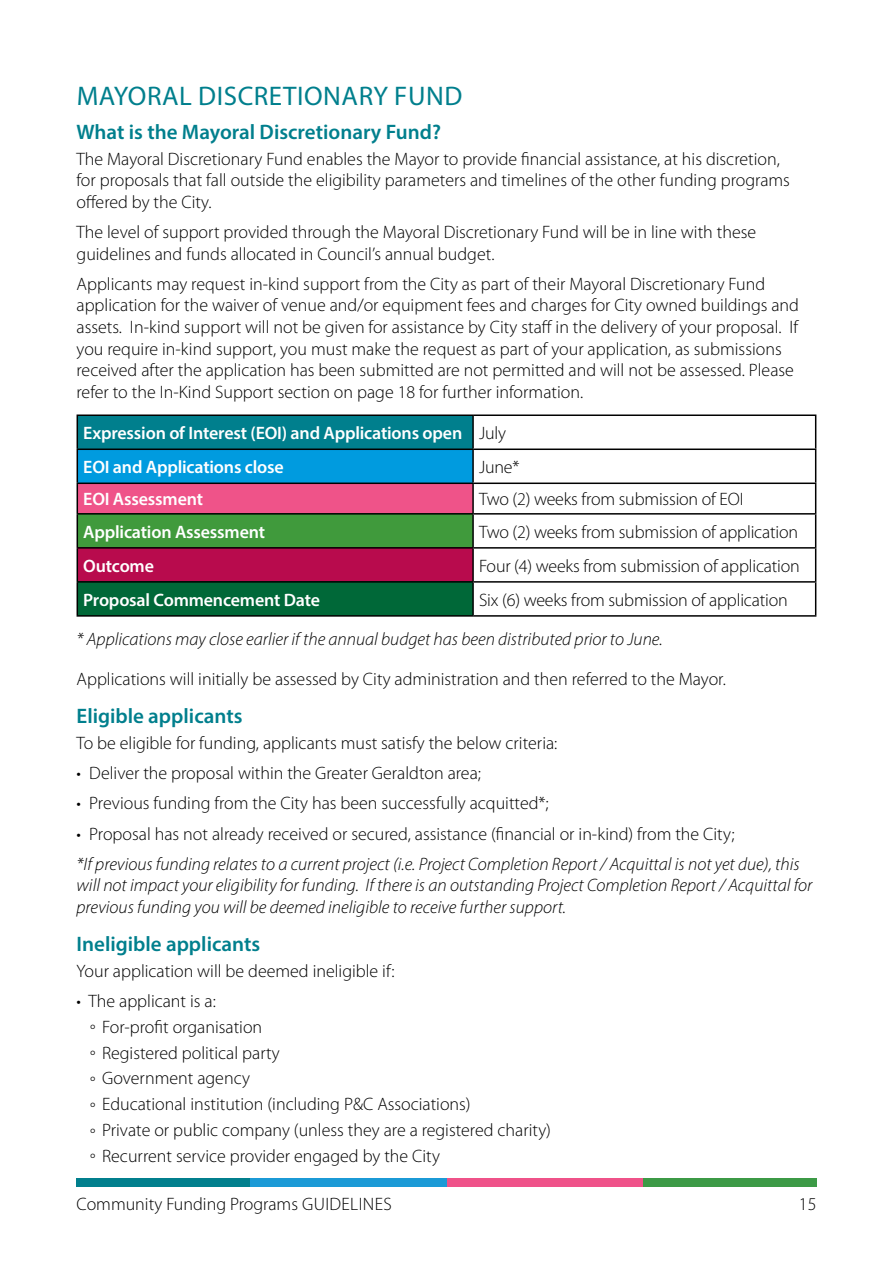
<style>
.page{position:relative;width:893px;height:1263px;background:#fff}
.page>*{position:absolute;margin:0;border:0;box-sizing:border-box;transform-origin:0 0}
.t1{font:27px "Myriad Pro";letter-spacing:.02em;color:#007f8d}
.t2{font:600 21px "Myriad Pro";color:#007f8d}
.t3{font:300 18px/21.6px "Myriad Pro";color:#000}
.t4{font:italic 300 18px/21.6px "Myriad Pro";color:#000}
.t5{font:600 18px/34px "Myriad Pro";letter-spacing:-.01em;color:#fff}
.s1{font-weight:300;color:#000}
</style>
<div class="page">
<div style="left:77px;top:1178px;width:173px;height:8px;background:#017f8d"></div>
<div style="left:446px;top:1178px;width:197px;height:8px;background:#ef5289"></div>
<div style="left:643px;top:1178px;width:173px;height:8px;background:#3c9a46"></div>
<div style="left:250px;top:1178px;width:196px;height:8px;background:#1b9ad6"></div>
<div style="left:77px;top:415px;width:396px;height:34px;background:#007f8d"></div>
<div style="left:77px;top:449px;width:396px;height:34px;background:#009bdf"></div>
<div style="left:77px;top:483px;width:396px;height:31px;background:#ef5389"></div>
<div style="left:77px;top:514px;width:396px;height:34px;background:#409a3c"></div>
<div style="left:77px;top:548px;width:396px;height:34px;background:#b80b4d"></div>
<div style="left:77px;top:582px;width:396px;height:34px;background:#006838"></div>
<hr style="left:77px;top:414px;width:396px;height:2px;background:#000">
<hr style="left:77px;top:416px;width:1px;height:32px;background:#000">
<hr style="left:473px;top:414px;width:343px;height:2px;background:#000">
<hr style="left:472px;top:416px;width:2px;height:32px;background:#000">
<hr style="left:815px;top:416px;width:1px;height:32px;background:#000">
<hr style="left:77px;top:448px;width:396px;height:2px;background:#000">
<hr style="left:77px;top:450px;width:1px;height:32px;background:#000">
<hr style="left:473px;top:448px;width:343px;height:2px;background:#000">
<hr style="left:472px;top:450px;width:2px;height:32px;background:#000">
<hr style="left:815px;top:450px;width:1px;height:32px;background:#000">
<hr style="left:77px;top:482px;width:396px;height:2px;background:#000">
<svg style="left:77px;top:484px;width:1px;height:29px"></svg>
<hr style="left:473px;top:482px;width:343px;height:2px;background:#000">
<hr style="left:472px;top:484px;width:2px;height:29px;background:#000">
<svg style="left:815px;top:484px;width:1px;height:29px"></svg>
<hr style="left:77px;top:513px;width:396px;height:2px;background:#000">
<hr style="left:77px;top:515px;width:1px;height:32px;background:#000">
<hr style="left:473px;top:513px;width:343px;height:2px;background:#000">
<hr style="left:472px;top:515px;width:2px;height:32px;background:#000">
<hr style="left:815px;top:515px;width:1px;height:32px;background:#000">
<hr style="left:77px;top:547px;width:396px;height:2px;background:#000">
<hr style="left:77px;top:549px;width:1px;height:32px;background:#000">
<hr style="left:473px;top:547px;width:343px;height:2px;background:#000">
<hr style="left:472px;top:549px;width:2px;height:32px;background:#000">
<hr style="left:815px;top:549px;width:1px;height:32px;background:#000">
<hr style="left:77px;top:581px;width:396px;height:2px;background:#000">
<hr style="left:77px;top:583px;width:1px;height:32px;background:#000">
<hr style="left:473px;top:581px;width:343px;height:2px;background:#000">
<hr style="left:472px;top:583px;width:2px;height:32px;background:#000">
<hr style="left:815px;top:583px;width:1px;height:32px;background:#000">
<hr style="left:77px;top:615px;width:396px;height:2px;background:#000">
<hr style="left:473px;top:615px;width:343px;height:2px;background:#000">
<h1 class="t1" style="left:77px;top:79px;width:387px">MAYORAL DISCRETIONARY FUND</h1>
<p class="t2" style="left:77px;top:118px;width:366px">What is the Mayoral Discretionary Fund?</p>
<p class="t3" style="left:77px;top:148px;width:715px">The Mayoral Discretionary Fund enables the Mayor to provide financial assistance, at his discretion, for proposals that fall outside the eligibility parameters and timelines of the other funding programs offered by the City.</p>
<p class="t3" style="left:77px;top:221px;width:681px">The level of support provided through the Mayoral Discretionary Fund will be in line with these guidelines and funds allocated in Council’s annual budget.</p>
<p class="t3" style="left:77px;top:273px;width:724px">Applicants may request in-kind support from the City as part of their Mayoral Discretionary Fund application for the waiver of venue and/or equipment fees and charges for City owned buildings and assets. In-kind support will not be given for assistance by City staff in the delivery of your proposal. If you require in-kind support, you must make the request as part of your application, as submissions received after the application has been submitted are not permitted and will not be assessed. Please refer to the In-Kind Support section on page 18 for further information.</p>
<p class="t5" style="left:83px;top:415px;width:424px">Expression of Interest (EOI) and Applications open <span class="s1">July<br></span>EOI and Applications close</p>
<p class="t3" style="left:479px;top:456px;width:42px">June*</p>
<p class="t5" style="left:83px;top:482px;width:121px">EOI Assessment</p>
<p class="t3" style="left:479px;top:488px;width:266px">Two (2) weeks from submission of EOI</p>
<p class="t5" style="left:83px;top:514px;width:183px">Application Assessment</p>
<p class="t3" style="left:479px;top:521px;width:321px">Two (2) weeks from submission of application</p>
<p class="t5" style="left:83px;top:548px;width:72px">Outcome</p>
<p class="t3" style="left:479px;top:555px;width:322px">Four (4) weeks from submission of application</p>
<p class="t5" style="left:83px;top:582px;width:238px">Proposal Commencement Date</p>
<p class="t3" style="left:479px;top:589px;width:310px">Six (6) weeks from submission of application</p>
<p class="t4" style="left:77px;top:628px;width:588px">* Applications may close earlier if the annual budget has been distributed prior to June.</p>
<p class="t3" style="left:77px;top:668px;width:651px">Applications will initially be assessed by City administration and then referred to the Mayor.</p>
<p class="t2" style="left:77px;top:703px;width:167px">Eligible applicants</p>
<p class="t3" style="left:77px;top:732px;width:482px">To be eligible for funding, applicants must satisfy the below criteria:</p>
<p class="t3" style="left:77px;top:762px;width:406px">• Deliver the proposal within the Greater Geraldton area;</p>
<p class="t3" style="left:77px;top:792px;width:474px">• Previous funding from the City has been successfully acquitted*;</p>
<p class="t3" style="left:77px;top:822px;width:660px">• Proposal has not already received or secured, assistance (financial or in-kind) from the City;</p>
<p class="t4" style="left:77px;top:853px;width:737px">*If previous funding relates to a current project (i.e. Project Completion Report / Acquittal is not yet due), this will not impact your eligibility for funding. If there is an outstanding Project Completion Report / Acquittal for previous funding you will be deemed ineligible to receive further support.</p>
<p class="t2" style="left:77px;top:930px;width:185px">Ineligible applicants</p>
<p class="t3" style="left:77px;top:960px;width:319px">Your application will be deemed ineligible if:</p>
<p class="t3" style="left:90px;top:988px;width:462px;line-height:25.8px;text-indent:-14px">• The applicant is a:<br>° For-profit organisation<br>° Registered political party<br>° Government agency<br>° Educational institution (including P&amp;C Associations)<br>° Private or public company (unless they are a registered charity) ° Recurrent service provider engaged by the City</p>
<p class="t3" style="left:77px;top:1193px;width:317px">Community Funding Programs GUIDELINES</p>
<p class="t3" style="left:799px;top:1193px;width:19px">15</p>
</div>
